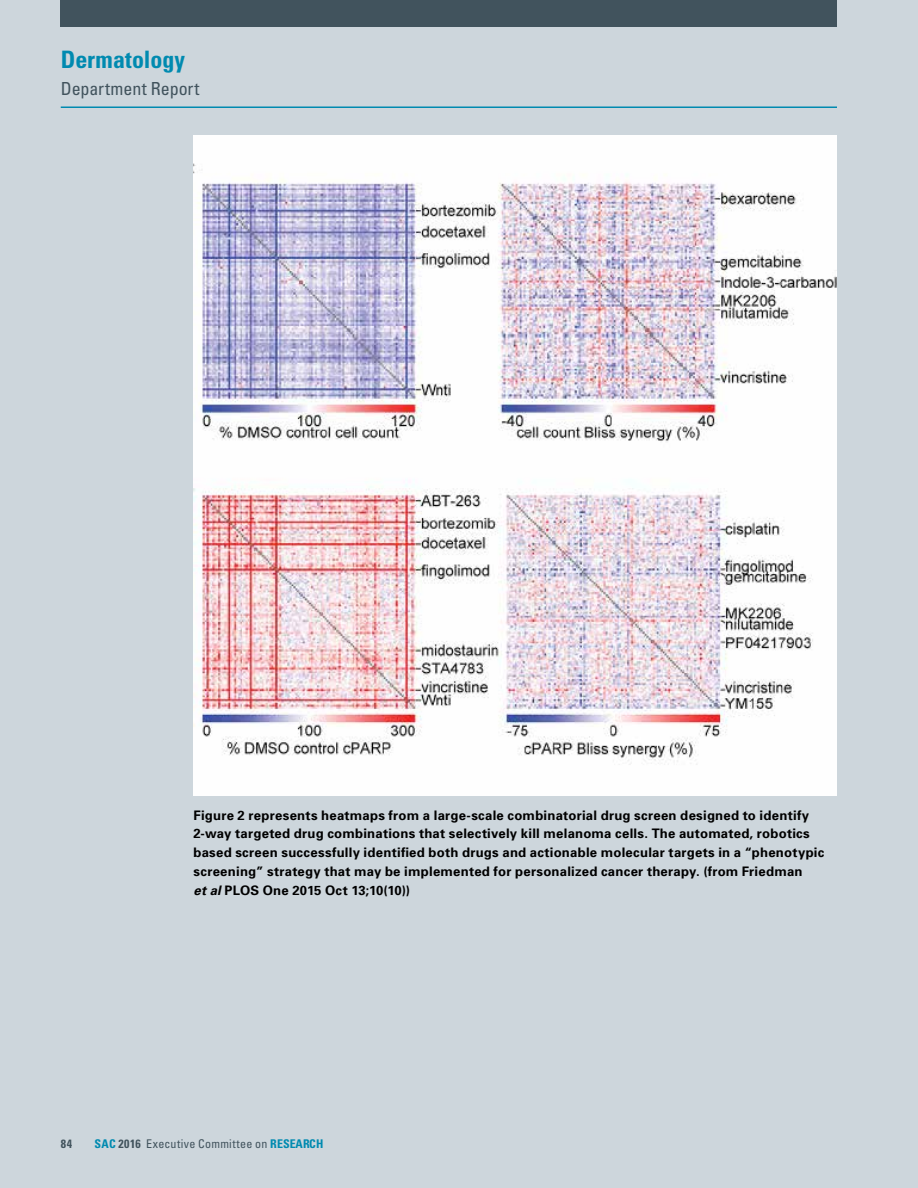
<style>
.page{position:relative;width:918px;height:1188px;background:#cdd6dc}
.page>*{position:absolute;margin:0;border:0;box-sizing:border-box;transform-origin:0 0}
.t1{font:700 condensed 24px "Univers";color:#008ab0}
.t2{font:condensed 18px "Univers";color:#41535d}
.t3{font:700 13.2px/18.8px "Univers";letter-spacing:.02em;color:#000}
.t4{font:condensed 12px "Univers";letter-spacing:.02em;color:#41535d}
.t5{font:700 condensed 12px "Univers";color:#41535d}
.s1{font-style:italic}
.s2{font-weight:700;color:#008ab0}
.s3{font-weight:700}
</style>
<div class="page">
<hr style="left:61px;top:106px;width:776px;height:2px;background:#008ab0">
<div style="left:61px;top:0;width:776px;height:27px;background:#41535d"></div>
<img style="left:193px;top:135px;width:644px;height:660px">
<h1 class="t1" style="left:61px;top:44px;width:126px">Dermatology</h1>
<h2 class="t2" style="left:61px;top:77px;width:140px">Department Report</h2>
<p class="t3" style="left:194px;top:805px;width:632px">Figure 2 represents heatmaps from a large-scale combinatorial drug screen designed to identify 2-way targeted drug combinations that selectively kill melanoma cells. The automated, robotics based screen successfully identified both drugs and actionable molecular targets in a “phenotypic screening” strategy that may be implemented for personalized cancer therapy. (from Friedman<br><span class="s1">et al</span> PLOS One 2015 Oct 13;10(10))</p>
<p class="t5" style="left:61px;top:1136px;width:13px">84</p>
<p class="t4" style="left:94px;top:1136px;width:230px"><span class="s2">SAC</span> <span class="s3">2016</span> Executive Committee on <span class="s2">RESEARCH</span></p>
</div>
